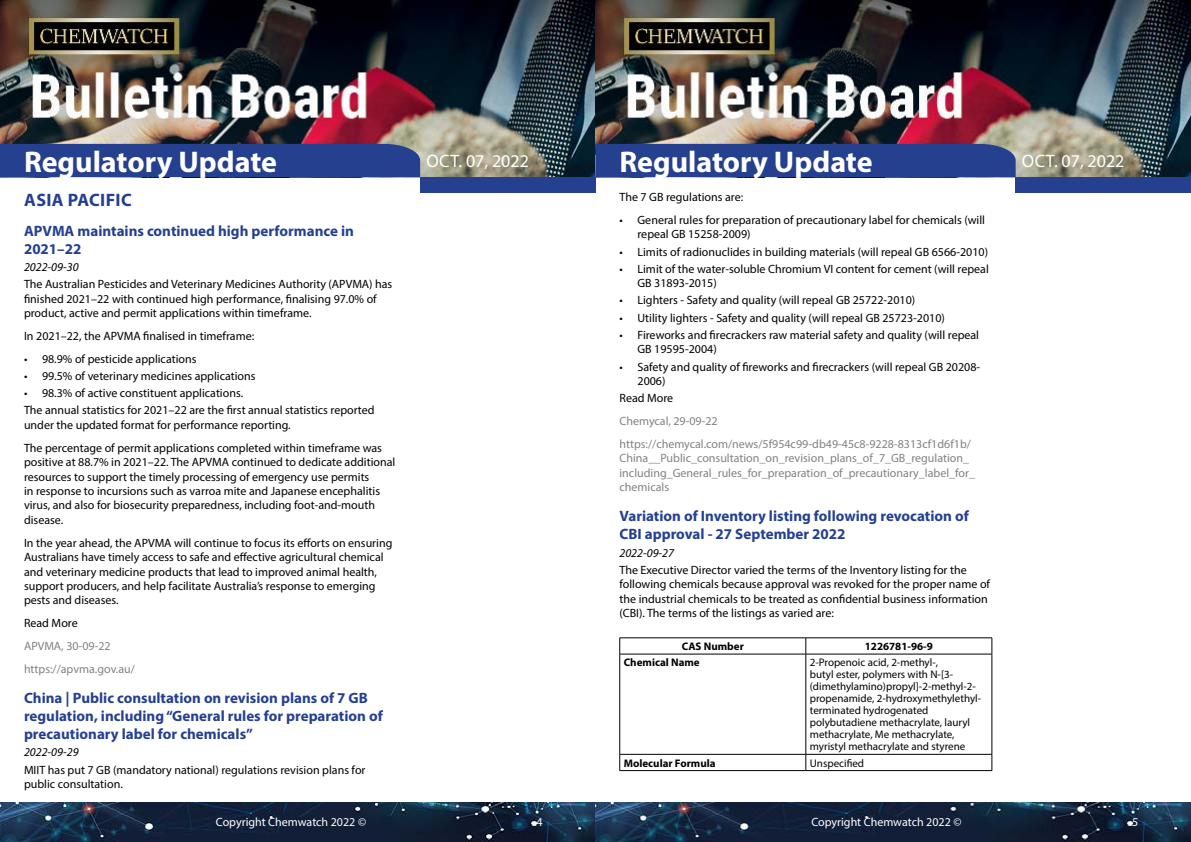
<style>
.page{position:relative;width:1191px;height:842px;background:#fff}
.page>*{position:absolute;margin:0;border:0;box-sizing:border-box;transform-origin:0 0}
.t1{font:700 30px "Myriad Pro";color:#fff}
.t2{font:18px "Myriad Pro";color:#fff}
.t3{font:700 18px "Myriad Pro";letter-spacing:.02em;color:#25408f}
.t4{font:700 15px/18px "Myriad Pro";color:#25408f}
.t5{font:12px/14.4px "Myriad Pro";color:#000}
.t6{font:12px/22.9px "Myriad Pro";color:#808285}
.t7{font:12px "Myriad Pro";color:#fff}
.t8{font:italic 12px "Myriad Pro";color:#000}
.t9{font:11px/12px "Myriad Pro";color:#000}
.t10{font:700 11px "Myriad Pro";color:#000}
</style>
<div class="page">
<img style="left:0;top:0;width:1191px;height:177px">
<div style="left:420px;top:177px;width:175px;height:15px;background:#25408f"></div>
<div style="left:1015px;top:177px;width:176px;height:15px;background:#25408f"></div>
<div style="left:0;top:144px;width:420px;height:33px;background:#25408f"></div>
<div style="left:595px;top:144px;width:420px;height:33px;background:#25408f"></div>
<img style="left:0;top:802px;width:1191px;height:40px">
<hr style="left:619px;top:637px;width:187px;height:1px;background:#000">
<svg style="left:619px;top:638px;width:1px;height:16px"></svg>
<hr style="left:806px;top:637px;width:186px;height:1px;background:#000">
<svg style="left:805px;top:638px;width:1px;height:16px"></svg>
<svg style="left:991px;top:638px;width:1px;height:16px"></svg>
<hr style="left:619px;top:654px;width:187px;height:1px;background:#000">
<hr style="left:619px;top:654px;width:1px;height:100px;background:#000">
<hr style="left:806px;top:654px;width:186px;height:1px;background:#000">
<hr style="left:805px;top:654px;width:1px;height:100px;background:#000">
<hr style="left:991px;top:654px;width:1px;height:100px;background:#000">
<hr style="left:619px;top:754px;width:187px;height:1px;background:#000">
<svg style="left:619px;top:754px;width:1px;height:16px"></svg>
<hr style="left:806px;top:754px;width:186px;height:1px;background:#000">
<svg style="left:805px;top:754px;width:1px;height:16px"></svg>
<svg style="left:991px;top:754px;width:1px;height:16px"></svg>
<hr style="left:619px;top:770px;width:187px;height:1px;background:#000">
<hr style="left:806px;top:770px;width:186px;height:1px;background:#000">
<h1 class="t1" style="left:24px;top:142px;width:255px">Regulatory Update</h1>
<h2 class="t3" style="left:24px;top:188px;width:109px">ASIA PACIFIC</h2>
<p class="t4" style="left:24px;top:221px;width:331px">APVMA maintains continued high performance in<br>2021–22</p>
<p class="t8" style="left:24px;top:259px;width:56px">2022-09-30</p>
<p class="t5" style="left:24px;top:277px;width:370px">The Australian Pesticides and Veterinary Medicines Authority (APVMA) has finished 2021–22 with continued high performance, finalising 97.0% of product, active and permit applications within timeframe.</p>
<p class="t5" style="left:24px;top:328px;width:232px">In 2021–22, the APVMA finalised in timeframe:</p>
<p class="t5" style="left:24px;top:351px;width:174px">• 98.9% of pesticide applications</p>
<p class="t5" style="left:24px;top:369px;width:233px">• 99.5% of veterinary medicines applications</p>
<p class="t5" style="left:24px;top:384px;width:352px;line-height:17.2px">• 98.3% of active constituent applications.<br>The annual statistics for 2021–22 are the first annual statistics reported</p>
<p class="t5" style="left:24px;top:413px;width:359px;line-height:22.9px">under the updated format for performance reporting.<br>The percentage of permit applications completed within timeframe was</p>
<p class="t5" style="left:24px;top:455px;width:373px">positive at 88.7% in 2021–22. The APVMA continued to dedicate additional resources to support the timely processing of emergency use permits<br>in response to incursions such as varroa mite and Japanese encephalitis virus, and also for biosecurity preparedness, including foot-and-mouth disease.</p>
<p class="t5" style="left:24px;top:535px;width:370px">In the year ahead, the APVMA will continue to focus its efforts on ensuring Australians have timely access to safe and effective agricultural chemical and veterinary medicine products that lead to improved animal health, support producers, and help facilitate Australia’s response to emerging pests and diseases.</p>
<p class="t5" style="left:24px;top:616px;width:55px">Read More</p>
<p class="t6" style="left:24px;top:634px;width:112px">APVMA, 30-09-22 https://apvma.gov.au/</p>
<p class="t4" style="left:24px;top:688px;width:360px">China | Public consultation on revision plans of 7 GB regulation, including “General rules for preparation of precautionary label for chemicals”</p>
<p class="t8" style="left:24px;top:745px;width:56px">2022-09-29</p>
<p class="t5" style="left:24px;top:762px;width:343px">MIIT has put 7 GB (mandatory national) regulations revision plans for public consultation.</p>
<h2 class="t2" style="left:426px;top:149px;width:104px">Oct. 07, 2022</h2>
<h1 class="t1" style="left:619px;top:142px;width:255px">Regulatory Update</h1>
<h2 class="t2" style="left:1022px;top:149px;width:104px">Oct. 07, 2022</h2>
<p class="t5" style="left:619px;top:190px;width:125px">The 7 GB regulations are:</p>
<p class="t5" style="left:637px;top:212px;width:349px;text-indent:-18px">• General rules for preparation of precautionary label for chemicals (will repeal GB 15258-2009)</p>
<p class="t5" style="left:619px;top:244px;width:370px">• Limits of radionuclides in building materials (will repeal GB 6566-2010)</p>
<p class="t5" style="left:637px;top:261px;width:353px;text-indent:-18px">• Limit of the water-soluble Chromium VI content for cement (will repeal<br>GB 31893-2015)</p>
<p class="t5" style="left:619px;top:293px;width:297px">• Lighters - Safety and quality (will repeal GB 25722-2010)</p>
<p class="t5" style="left:619px;top:310px;width:327px">• Utility lighters - Safety and quality (will repeal GB 25723-2010)</p>
<p class="t5" style="left:637px;top:327px;width:343px;text-indent:-18px">• Fireworks and firecrackers raw material safety and quality (will repeal<br>GB 19595-2004)</p>
<p class="t5" style="left:637px;top:359px;width:344px;text-indent:-18px">• Safety and quality of fireworks and firecrackers (will repeal GB 20208-<br>2006)</p>
<p class="t5" style="left:619px;top:391px;width:55px">Read More</p>
<p class="t6" style="left:619px;top:409px;width:353px">Chemycal, 29-09-22 https://chemycal.com/news/5f954c99-db49-45c8-9228-8313cf1d6f1b/</p>
<p class="t6" style="left:619px;top:451px;width:357px;line-height:14.4px">China__Public_consultation_on_revision_plans_of_7_GB_regulation_ including_General_rules_for_preparation_of_precautionary_label_for_ chemicals</p>
<p class="t4" style="left:619px;top:507px;width:351px">Variation of Inventory listing following revocation of<br>CBI approval - 27 September 2022</p>
<p class="t8" style="left:619px;top:545px;width:56px">2022-09-27</p>
<p class="t5" style="left:619px;top:562px;width:372px">The Executive Director varied the terms of the Inventory listing for the following chemicals because approval was revoked for the proper name of the industrial chemicals to be treated as confidential business information (CBI). The terms of the listings as varied are:</p>
<p class="t10" style="left:681px;top:639px;width:64px">CAS Number</p>
<p class="t10" style="left:864px;top:639px;width:70px">1226781-96-9</p>
<p class="t10" style="left:624px;top:655px;width:77px">Chemical Name</p>
<p class="t9" style="left:810px;top:656px;width:173px">2-Propenoic acid, 2-methyl-,<br>butyl ester, polymers with N-[3- (dimethylamino)propyl]-2-methyl-2- propenamide, 2-hydroxymethylethyl&shy;terminated hydrogenated polybutadiene methacrylate, lauryl methacrylate, Me methacrylate, myristyl methacrylate and styrene</p>
<p class="t10" style="left:624px;top:756px;width:93px">Molecular Formula</p>
<p class="t9" style="left:810px;top:757px;width:56px">Unspecified</p>
<p class="t7" style="left:216px;top:815px;width:152px">Copyright Chemwatch 2022 ©</p>
<p class="t7" style="left:536px;top:815px;width:8px">4</p>
<p class="t7" style="left:811px;top:815px;width:152px">Copyright Chemwatch 2022 ©</p>
<p class="t7" style="left:1132px;top:815px;width:8px">5</p>
</div>
